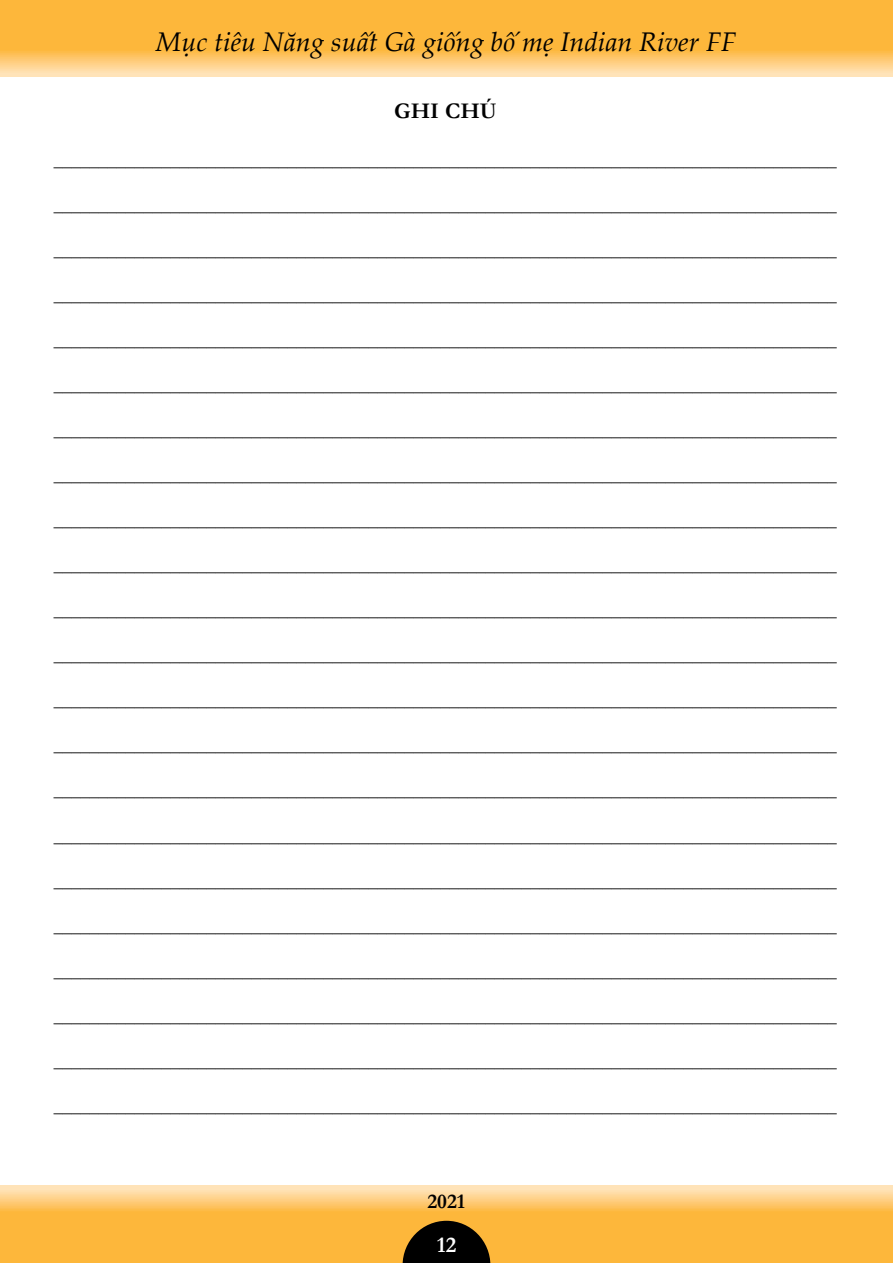
<style>
.page{position:relative;width:893px;height:1263px;background:#fff}
.page>*{position:absolute;margin:0;border:0;box-sizing:border-box;transform-origin:0 0}
.t1{font:italic 27px "Palatino Linotype";color:#000}
.t2{font:700 22.5px "Garamond";color:#000}
.t3{font:700 22.5px "Garamond";color:#fff}
.t4{font:700 21px "Garamond";color:#000}
.t5{font:18px "Garamond";color:#000}
</style>
<div class="page">
<svg style="left:0;top:1185px;width:801px;height:78px"></svg>
<svg style="left:801px;top:1185px;width:92px;height:78px"></svg>
<svg style="left:403px;top:1221px;width:87px;height:42px"></svg>
<svg style="left:0;top:0;width:850px;height:77px"></svg>
<svg style="left:850px;top:0;width:43px;height:77px"></svg>
<h1 class="t1" style="left:156px;top:22px;width:582px">Mục tiêu Năng suất Gà giống bố mẹ Indian River FF</h1>
<p class="t2" style="left:394px;top:96px;width:104px">GHI CHÚ</p>
<p class="t5" style="left:54px;top:149px;width:784px">_______________________________________________________________________________________</p>
<p class="t5" style="left:54px;top:194px;width:784px">_______________________________________________________________________________________</p>
<p class="t5" style="left:54px;top:239px;width:784px">_______________________________________________________________________________________</p>
<p class="t5" style="left:54px;top:284px;width:784px">_______________________________________________________________________________________</p>
<p class="t5" style="left:54px;top:329px;width:784px">_______________________________________________________________________________________</p>
<p class="t5" style="left:54px;top:374px;width:784px">_______________________________________________________________________________________</p>
<p class="t5" style="left:54px;top:419px;width:784px">_______________________________________________________________________________________</p>
<p class="t5" style="left:54px;top:464px;width:784px">_______________________________________________________________________________________</p>
<p class="t5" style="left:54px;top:509px;width:784px">_______________________________________________________________________________________</p>
<p class="t5" style="left:54px;top:554px;width:784px">_______________________________________________________________________________________</p>
<p class="t5" style="left:54px;top:599px;width:784px">_______________________________________________________________________________________</p>
<p class="t5" style="left:54px;top:644px;width:784px">_______________________________________________________________________________________</p>
<p class="t5" style="left:54px;top:689px;width:784px">_______________________________________________________________________________________</p>
<p class="t5" style="left:54px;top:734px;width:784px">_______________________________________________________________________________________</p>
<p class="t5" style="left:54px;top:779px;width:784px">_______________________________________________________________________________________</p>
<p class="t5" style="left:54px;top:824px;width:784px">_______________________________________________________________________________________</p>
<p class="t5" style="left:54px;top:869px;width:784px">_______________________________________________________________________________________</p>
<p class="t5" style="left:54px;top:914px;width:784px">_______________________________________________________________________________________</p>
<p class="t5" style="left:54px;top:959px;width:784px">_______________________________________________________________________________________</p>
<p class="t5" style="left:54px;top:1004px;width:784px">_______________________________________________________________________________________</p>
<p class="t5" style="left:54px;top:1049px;width:784px">_______________________________________________________________________________________</p>
<p class="t5" style="left:54px;top:1094px;width:784px">_______________________________________________________________________________________</p>
<p class="t4" style="left:427px;top:1187px;width:39px">2021</p>
<p class="t3" style="left:437px;top:1230px;width:21px">12</p>
</div>
